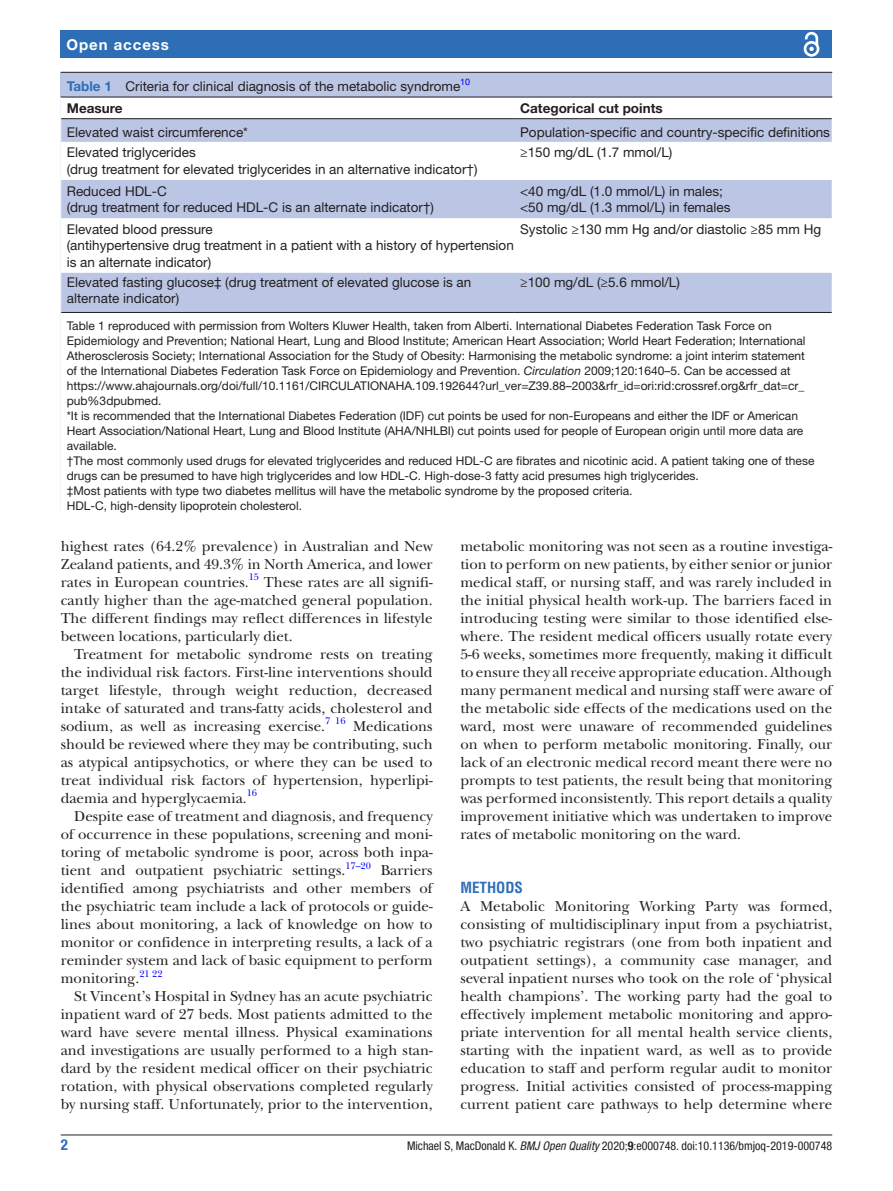
<style>
.page{position:relative;width:893px;height:1191px;background:#fff}
.page>*{position:absolute;margin:0;border:0;box-sizing:border-box;transform-origin:0 0}
.t1{font:15px/18px "New Baskerville";color:#231f20;text-align:justify}
.t2{font:700 15px "Helvetica Neue LT Std";letter-spacing:.065em;color:#fff}
.t3{font:700 condensed 15px "Helvetica LT Std";color:#2e6eb7}
.t4{font:700 condensed 15px "Helvetica Neue LT Std";color:#2e6eb7}
.t5{font:13.5px/16.5px "Helvetica Neue LT Std";color:#231f20}
.t6{font:700 13.5px "Helvetica Neue LT Std";color:#231f20}
.t7{font:12px/15px "Helvetica Neue LT Std";color:#231f20}
.t8{font:condensed 12px "Helvetica Neue LT Std";color:#231f20}
.t9{font:9.9px "New Baskerville";color:#00f}
.s1{font-weight:700;color:#2e6eb7}
.s2{font-weight:700}
.s3{font-style:italic}
</style>
<div class="page">
<hr style="left:61px;top:1134px;width:771px;height:1px;background:#231f20">
<div style="left:61px;top:31px;width:771px;height:27px;background:#2e6eb7"></div>
<svg style="left:803px;top:31px;width:17px;height:26px"></svg>
<div style="left:61px;top:73px;width:771px;height:437px;background:#bbc6e5"></div>
<hr style="left:61px;top:72px;width:771px;height:1px;background:#231f20">
<svg style="left:61px;top:98px;width:771px;height:412px;fill:#fff"></svg>
<hr style="left:61px;top:97px;width:453px;height:1px;background:#231f20">
<hr style="left:61px;top:118px;width:453px;height:1px;background:#231f20">
<hr style="left:514px;top:97px;width:318px;height:1px;background:#231f20">
<hr style="left:514px;top:118px;width:318px;height:1px;background:#231f20">
<hr style="left:61px;top:312px;width:453px;height:1px;background:#231f20">
<hr style="left:514px;top:312px;width:318px;height:1px;background:#231f20">
<svg style="left:60px;top:97px;width:1px;height:45px"></svg>
<hr style="left:67px;top:404px;width:765px;height:2px;background:#fff">
<hr style="left:67px;top:449px;width:765px;height:2px;background:#fff">
<hr style="left:67px;top:479px;width:765px;height:2px;background:#fff">
<hr style="left:67px;top:494px;width:765px;height:2px;background:#fff">
<hr style="left:67px;top:509px;width:765px;height:2px;background:#fff">
<p class="t2" style="left:66px;top:35px;width:104px">Open access</p>
<p class="t5" style="left:67px;top:75px;width:405px;line-height:22px"><span class="s1">Table 1</span> Criteria for clinical diagnosis of the metabolic syndrome<sup>10<br></sup><span class="s2">Measure</span></p>
<p class="t6" style="left:520px;top:99px;width:144px">Categorical cut points</p>
<p class="t5" style="left:67px;top:124px;width:183px">Elevated waist circumference*</p>
<p class="t5" style="left:520px;top:124px;width:311px">Population-specific and country-specific definitions</p>
<p class="t5" style="left:67px;top:144px;width:412px">Elevated triglycerides<br>(drug treatment for elevated triglycerides in an alternative indicator†)</p>
<p class="t5" style="left:520px;top:144px;width:154px">≥150 mg/dL (1.7 mmol/L)</p>
<p class="t5" style="left:67px;top:182px;width:369px">Reduced HDL-C<br>(drug treatment for reduced HDL-C is an alternate indicator†)</p>
<p class="t5" style="left:520px;top:182px;width:212px">&lt;40 mg/dL (1.0 mmol/L) in males; &lt;50 mg/dL (1.3 mmol/L) in females</p>
<p class="t5" style="left:67px;top:220px;width:449px">Elevated blood pressure<br>(antihypertensive drug treatment in a patient with a history of hypertension is an alternate indicator)</p>
<p class="t5" style="left:520px;top:220px;width:302px">Systolic ≥130 mm Hg and/or diastolic ≥85 mm Hg</p>
<p class="t5" style="left:67px;top:274px;width:406px">Elevated fasting glucose‡ (drug treatment of elevated glucose is an alternate indicator)</p>
<p class="t5" style="left:520px;top:274px;width:161px">≥100 mg/dL (≥5.6 mmol/L)</p>
<p class="t7" style="left:67px;top:318px;width:749px">Table 1 reproduced with permission from Wolters Kluwer Health, taken from Alberti. International Diabetes Federation Task Force on Epidemiology and Prevention; National Heart, Lung and Blood Institute; American Heart Association; World Heart Federation; International Atherosclerosis Society; International Association for the Study of Obesity: Harmonising the metabolic syndrome: a joint interim statement of the International Diabetes Federation Task Force on Epidemiology and Prevention. <span class="s3">Circulation</span> 2009;120:1640–5. Can be accessed at https://www.ahajournals.org/doi/full/10.1161/CIRCULATIONAHA.109.192644?url_ver=Z39.88–2003&amp;rfr_id=ori:rid:crossref.org&amp;rfr_dat=cr_ pub%3dpubmed.<br>*It is recommended that the International Diabetes Federation (IDF) cut points be used for non-Europeans and either the IDF or American Heart Association/National Heart, Lung and Blood Institute (AHA/NHLBI) cut points used for people of European origin until more data are available.<br>†The most commonly used drugs for elevated triglycerides and reduced HDL-C are fibrates and nicotinic acid. A patient taking one of these drugs can be presumed to have high triglycerides and low HDL-C. High-dose-3 fatty acid presumes high triglycerides.<br>‡Most patients with type two diabetes mellitus will have the metabolic syndrome by the proposed criteria.<br>HDL-C, high-density lipoprotein cholesterol.</p>
<p class="t1" style="left:61px;top:537px;width:373px">highest rates (64.2% prevalence) in Australian and New Zealand patients, and 49.3% in North America, and lower rates in European countries.</p>
<p class="t9" style="left:249px;top:571px;width:12px">15</p>
<p class="t1" style="left:61px;top:573px;width:373px;text-indent:203px">These rates are all signifi&shy;cantly higher than the age-matched general population.<br>The different findings may reflect differences in lifestyle between locations, particularly diet.</p>
<p class="t1" style="left:61px;top:645px;width:373px;text-indent:14px">Treatment for metabolic syndrome rests on treating the individual risk factors. First-line interventions should target lifestyle, through weight reduction, decreased intake of saturated and trans-fatty acids, cholesterol and sodium, as well as increasing exercise.</p>
<p class="t9" style="left:325px;top:715px;width:22px">7 16</p>
<p class="t1" style="left:61px;top:717px;width:373px;text-indent:292px">Medications should be reviewed where they may be contributing, such as atypical antipsychotics, or where they can be used to treat individual risk factors of hypertension, hyperlipi&shy;daemia and hyperglycaemia.</p>
<p class="t9" style="left:247px;top:787px;width:12px">16</p>
<p class="t1" style="left:61px;top:807px;width:373px;text-indent:14px">Despite ease of treatment and diagnosis, and frequency of occurrence in these populations, screening and moni&shy;toring of metabolic syndrome is poor, across both inpa&shy;tient and outpatient psychiatric settings.</p>
<p class="t9" style="left:345px;top:859px;width:27px">17–20</p>
<p class="t1" style="left:61px;top:861px;width:373px;text-indent:320px">Barriers identified among psychiatrists and other members of the psychiatric team include a lack of protocols or guide&shy;lines about monitoring, a lack of knowledge on how to monitor or confidence in interpreting results, a lack of a reminder system and lack of basic equipment to perform monitoring.</p>
<p class="t9" style="left:139px;top:967px;width:25px">21 22</p>
<p class="t1" style="left:61px;top:987px;width:373px;text-indent:14px">St Vincent’s Hospital in Sydney has an acute psychiatric inpatient ward of 27 beds. Most patients admitted to the ward have severe mental illness. Physical examinations and investigations are usually performed to a high stan&shy;dard by the resident medical officer on their psychiatric rotation, with physical observations completed regularly by nursing staff. Unfortunately, prior to the intervention,</p>
<p class="t1" style="left:460px;top:537px;width:373px">metabolic monitoring was not seen as a routine investiga&shy;tion to perform on new patients, by either senior or junior medical staff, or nursing staff, and was rarely included in the initial physical health work-up. The barriers faced in introducing testing were similar to those identified else&shy;where. The resident medical officers usually rotate every 5-6 weeks, sometimes more frequently, making it difficult to ensure they all receive appropriate education. Although many permanent medical and nursing staff were aware of the metabolic side effects of the medications used on the ward, most were unaware of recommended guidelines on when to perform metabolic monitoring. Finally, our lack of an electronic medical record meant there were no prompts to test patients, the result being that monitoring was performed inconsistently. This report details a quality improvement initiative which was undertaken to improve rates of metabolic monitoring on the ward.</p>
<p class="t3" style="left:460px;top:878px;width:64px">METHODS</p>
<p class="t1" style="left:460px;top:897px;width:373px">A Metabolic Monitoring Working Party was formed, consisting of multidisciplinary input from a psychiatrist, two psychiatric registrars (one from both inpatient and outpatient settings), a community case manager, and several inpatient nurses who took on the role of ‘physical health champions’. The working party had the goal to effectively implement metabolic monitoring and appro&shy;priate intervention for all mental health service clients, starting with the inpatient ward, as well as to provide education to staff and perform regular audit to monitor progress. Initial activities consisted of process-mapping current patient care pathways to help determine where</p>
<p class="t4" style="left:61px;top:1135px;width:9px">2</p>
<p class="t8" style="left:407px;top:1138px;width:427px">Michael S, MacDonald K. <span class="s3">BMJ Open Quality</span> 2020;<span class="s2">9</span>:e000748. doi:10.1136/bmjoq-2019-000748</p>
</div>
